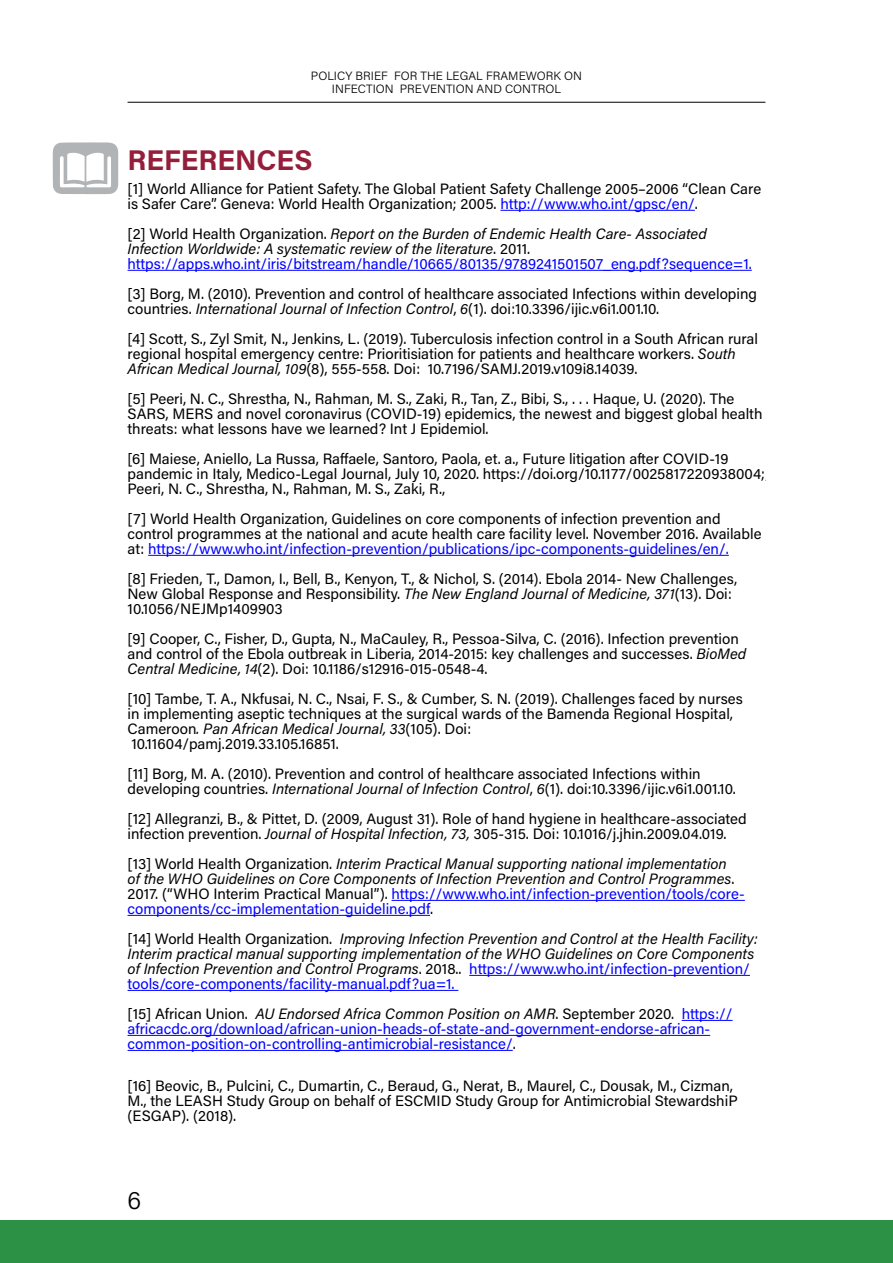
<style>
.page{position:relative;width:893px;height:1263px;background:#fff}
.page>*{position:absolute;margin:0;border:0;box-sizing:border-box;transform-origin:0 0}
.t1{font:700 28.5px "Acumin Pro";color:#951f3a}
.t2{font:300 25.5px "Acumin Pro";color:#000}
.t3{font:15px/15px "Acumin Pro";color:#000}
.t4{font:italic 15px/15px "Acumin Pro";color:#000}
.t5{font:15px/15px "Acumin Pro";color:#00f}
.t6{font:300 12px/13.5px "Acumin Pro";color:#000;text-align:center}
.s1{color:#00f}
.s2{font-style:normal}
.s3{font-style:normal;color:#00f}
.s4{font-style:italic}
.s5{color:#000}
.s6{font-style:italic;color:#000}
</style>
<div class="page">
<hr style="left:128px;top:102px;width:637px;height:1px;background:#000">
<div style="left:0;top:1220px;width:893px;height:43px;background:#2c9144"></div>
<hr style="left:500px;top:210px;width:195px;height:1px;background:#00f">
<hr style="left:128px;top:270px;width:624px;height:1px;background:#00f">
<hr style="left:148px;top:555px;width:581px;height:1px;background:#00f">
<hr style="left:392px;top:900px;width:353px;height:1px;background:#00f">
<hr style="left:128px;top:915px;width:302px;height:1px;background:#00f">
<hr style="left:469px;top:975px;width:281px;height:1px;background:#00f">
<hr style="left:128px;top:990px;width:330px;height:1px;background:#00f">
<hr style="left:682px;top:1020px;width:50px;height:1px;background:#00f">
<hr style="left:128px;top:1035px;width:582px;height:1px;background:#00f">
<hr style="left:128px;top:1050px;width:385px;height:1px;background:#00f">
<svg style="left:53px;top:142px;width:65px;height:52px"></svg>
<p class="t6" style="left:311px;top:68px;width:272px">POLICY BRIEF FOR THE LEGAL FRAMEWORK ON<br>INFECTION PREVENTION AND CONTROL</p>
<h1 class="t1" style="left:128px;top:140px;width:186px">REFERENCES</h1>
<p class="t3" style="left:128px;top:180px;width:635px">[1] World Alliance for Patient Safety. The Global Patient Safety Challenge 2005–2006 “Clean Care is Safer Care”. Geneva: World Health Organization; 2005. <span class="s1">http://www.who.int/gpsc/en/</span>.</p>
<p class="t4" style="left:128px;top:225px;width:626px"><span class="s2">[2] World Health Organization.</span> Report on the Burden of Endemic Health Care- Associated<br>Infection Worldwide: A systematic review of the literature<span class="s2">. 2011. </span><span class="s3">https://apps.who.int/iris/bitstream/handle/10665/80135/9789241501507_eng.pdf?sequence=1.</span></p>
<p class="t3" style="left:128px;top:285px;width:631px">[3] Borg, M. (2010). Prevention and control of healthcare associated Infections within developing countries. <span class="s4">International Journal of Infection Control</span>, <span class="s4">6</span>(1). doi:10.3396/ijic.v6i1.001.10.</p>
<p class="t3" style="left:128px;top:330px;width:632px">[4] Scott, S., Zyl Smit, N., Jenkins, L. (2019). Tuberculosis infection control in a South African rural regional hospital emergency centre: Prioritisiation for patients and healthcare workers. <span class="s4">South<br>African Medical Journal, 109</span>(8), 555-558. Doi: 10.7196/SAMJ.2019.v109i8.14039.</p>
<p class="t3" style="left:128px;top:390px;width:636px">[5] Peeri, N. C., Shrestha, N., Rahman, M. S., Zaki, R., Tan, Z., Bibi, S., . . . Haque, U. (2020). The<br>SARS, MERS and novel coronavirus (COVID-19) epidemics, the newest and biggest global health threats: what lessons have we learned? Int J Epidemiol.</p>
<p class="t3" style="left:128px;top:450px;width:639px">[6] Maiese, Aniello, La Russa, Raffaele, Santoro, Paola, et. a., Future litigation after COVID-19 pandemic in Italy, Medico-Legal Journal, July 10, 2020. https://doi.org/10.1177/0025817220938004;<br>Peeri, N. C., Shrestha, N., Rahman, M. S., Zaki, R.,</p>
<p class="t3" style="left:128px;top:510px;width:635px">[7] World Health Organization, Guidelines on core components of infection prevention and control programmes at the national and acute health care facility level. November 2016. Available at: <span class="s1">https://www.who.int/infection-prevention/publications/ipc-components-guidelines/en/.</span></p>
<p class="t3" style="left:128px;top:570px;width:611px">[8] Frieden, T., Damon, I., Bell, B., Kenyon, T., &amp; Nichol, S. (2014). Ebola 2014- New Challenges,<br>New Global Response and Responsibility. <span class="s4">The New England Journal of Medicine, 371</span>(13). Doi:<br>10.1056/NEJMp1409903</p>
<p class="t3" style="left:128px;top:630px;width:620px">[9] Cooper, C., Fisher, D., Gupta, N., MaCauley, R., Pessoa-Silva, C. (2016). Infection prevention and control of the Ebola outbreak in Liberia, 2014-2015: key challenges and successes. <span class="s4">BioMed<br>Central Medicine, 14</span>(2). Doi: 10.1186/s12916-015-0548-4.</p>
<p class="t3" style="left:128px;top:690px;width:617px">[10] Tambe, T. A., Nkfusai, N. C., Nsai, F. S., &amp; Cumber, S. N. (2019). Challenges faced by nurses in implementing aseptic techniques at the surgical wards of the Bamenda Regional Hospital, Cameroon<span class="s4">. Pan African Medical Journal, 33</span>(105). Doi:<br>10.11604/pamj.2019.33.105.16851.</p>
<p class="t3" style="left:128px;top:765px;width:610px">[11] Borg, M. A. (2010). Prevention and control of healthcare associated Infections within developing countries. <span class="s4">International Journal of Infection Control</span>, <span class="s4">6</span>(1). doi:10.3396/ijic.v6i1.001.10.</p>
<p class="t3" style="left:128px;top:810px;width:621px">[12] Allegranzi, B., &amp; Pittet, D. (2009, August 31). Role of hand hygiene in healthcare-associated infection prevention. <span class="s4">Journal of Hospital Infection, 73,</span> 305-315. Doi: 10.1016/j.jhin.2009.04.019.</p>
<p class="t4" style="left:128px;top:855px;width:619px"><span class="s2">[13] World Health Organization.</span> Interim Practical Manual supporting national implementation<br>of the WHO Guidelines on Core Components of Infection Prevention and Control Programmes<span class="s2">.<br>2017. (“WHO Interim Practical Manual”).</span> <span class="s3">https://www.who.int/infection-prevention/tools/core&shy;components/cc-implementation-guideline.pdf</span><span class="s2">.</span></p>
<p class="t4" style="left:128px;top:930px;width:632px"><span class="s2">[14] World Health Organization.</span> Improving Infection Prevention and Control at the Health Facility:<br>Interim practical manual supporting implementation of the WHO Guidelines on Core Components of Infection Prevention and Control Programs<span class="s2">. 2018..</span> <span class="s3">https://www.who.int/infection-prevention/ tools/core-components/facility-manual.pdf?ua=1.</span></p>
<p class="t5" style="left:128px;top:1005px;width:606px"><span class="s5">[15] African Union.</span> <span class="s6">AU Endorsed Africa Common Position on AMR</span><span class="s5">. September 2020.</span> https:// africacdc.org/download/african-union-heads-of-state-and-government-endorse-african&shy;common-position-on-controlling-antimicrobial-resistance/<span class="s5">.</span></p>
<p class="t3" style="left:128px;top:1077px;width:612px">[16] Beovic, B., Pulcini, C., Dumartin, C., Beraud, G., Nerat, B., Maurel, C., Dousak, M., Cizman,<br>M., the LEASH Study Group on behalf of ESCMID Study Group for Antimicrobial StewardshiP (ESGAP). (2018).</p>
<h2 class="t2" style="left:128px;top:1183px;width:15px">6</h2>
</div>
